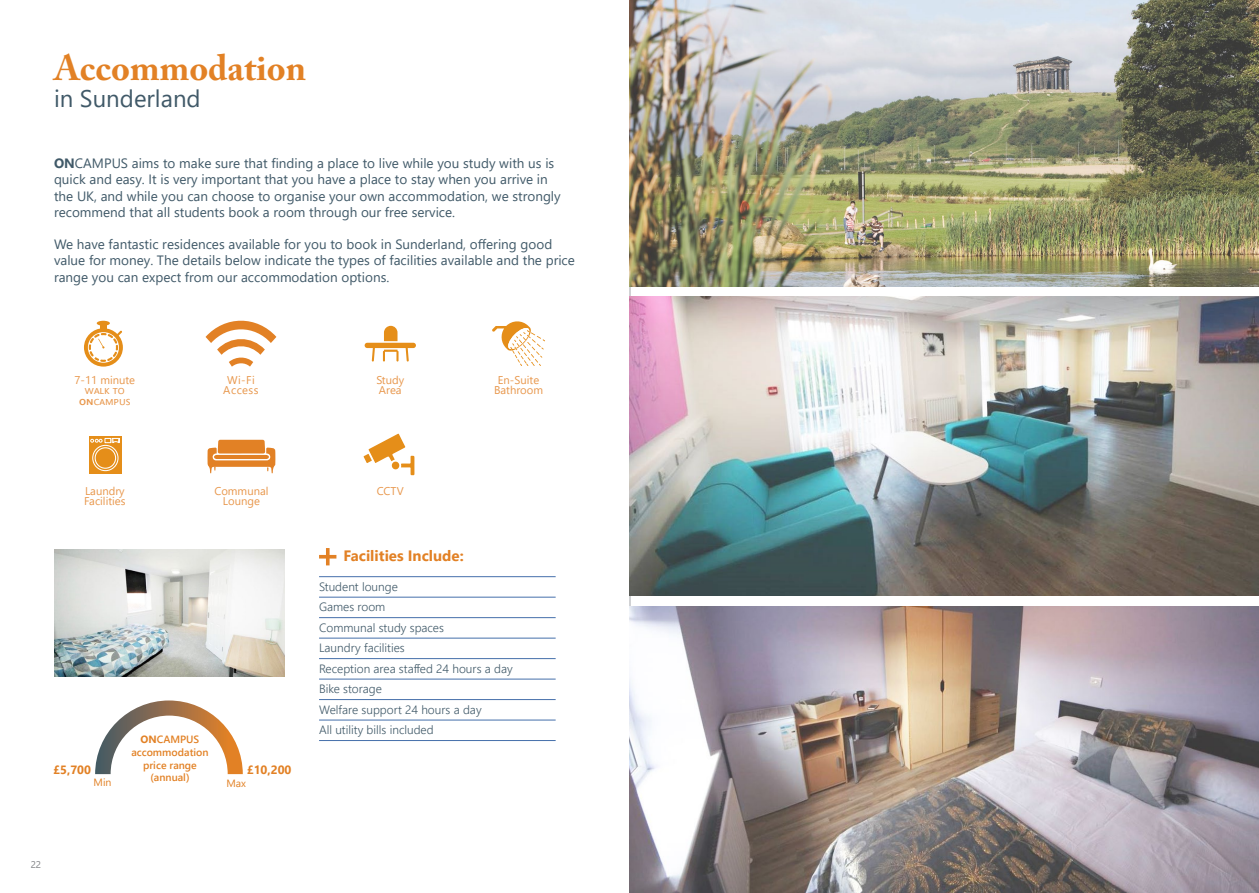
<style>
.page{position:relative;width:1259px;height:893px;background:#fff}
.page>*{position:absolute;margin:0;border:0;box-sizing:border-box;transform-origin:0 0}
.t1{font:700 36px "Adobe Caslon Pro";color:#e28125}
.t2{font:24px "Segoe UI";color:#405968}
.main_text{font:700 15px "Segoe UI";color:#e28125}
.t3{font:13.5px "Segoe UI";color:#405968}
.main_text-2{font:300 12px "Segoe UI";color:#405968}
.t4{font:700 12px "Segoe UI";color:#e28125}
.IconCaption{font:11.25px/10.5px "Segoe UI";color:#e8974c}
.t5{font:600 10.5px/12.6px "Segoe UI";color:#e28125;text-align:center}
.t6{font:10.5px "Segoe UI";color:#e28125}
.t7{font:9.75px "Segoe UI";color:#808285}
.s1{font-weight:700}
.s2{font-weight:600}
</style>
<div class="page">
<hr style="left:628px;top:0;width:2px;height:893px;background:#d1d2d4">
<svg style="left:363px;top:433px;width:51px;height:43px"></svg>
<div style="left:89px;top:436px;width:33px;height:38px;background:#e58e19"></div>
<svg style="left:93px;top:445px;width:25px;height:26px"></svg>
<div style="left:92px;top:445px;width:27px;height:26px;border:1px solid #fff;border-radius:50%"></div>
<div style="left:95px;top:448px;width:21px;height:20px;background:#e58e19;border-radius:50%"></div>
<div style="left:95px;top:447px;width:21px;height:22px;border:1px solid #fff;border-radius:50%"></div>
<div style="left:112px;top:438px;width:8px;height:5px;background:#fefdfc;border:1px solid #fff"></div>
<svg style="left:90px;top:438px;width:29px;height:6px"></svg>
<svg style="left:492px;top:321px;width:53px;height:45px"></svg>
<svg style="left:365px;top:326px;width:51px;height:36px"></svg>
<img style="left:629px;top:607px;width:630px;height:286px">
<img style="left:629px;top:296px;width:630px;height:299px">
<img style="left:629px;top:0;width:630px;height:286px">
<svg style="left:205px;top:320px;width:71px;height:47px"></svg>
<svg style="left:207px;top:440px;width:68px;height:33px"></svg>
<hr style="left:319px;top:576px;width:236px;height:1px;background:#456fab">
<hr style="left:319px;top:597px;width:236px;height:1px;background:#456fab">
<hr style="left:319px;top:617px;width:236px;height:1px;background:#456fab">
<hr style="left:319px;top:638px;width:236px;height:1px;background:#456fab">
<hr style="left:319px;top:658px;width:236px;height:1px;background:#456fab">
<hr style="left:319px;top:679px;width:236px;height:1px;background:#456fab">
<hr style="left:319px;top:699px;width:236px;height:1px;background:#456fab">
<hr style="left:319px;top:720px;width:236px;height:1px;background:#456fab">
<hr style="left:319px;top:740px;width:236px;height:1px;background:#456fab">
<img style="left:54px;top:549px;width:231px;height:127px">
<svg style="left:95px;top:700px;width:148px;height:74px"></svg>
<svg style="left:319px;top:548px;width:17px;height:17px"></svg>
<div style="left:100px;top:324px;width:7px;height:6px;background:#e58e19"></div>
<div style="left:97px;top:321px;width:13px;height:5px;background:#e58e19;border-radius:50%"></div>
<svg style="left:84px;top:328px;width:39px;height:39px"></svg>
<p class="t1" style="left:54px;top:47px;width:254px">Accommodation</p>
<p class="t2" style="left:54px;top:76px;width:148px">in Sunderland</p>
<p class="t3" style="left:54px;top:151px;width:502px"><span class="s1">ON</span>CAMPUS aims to make sure that finding a place to live while you study with us is</p>
<p class="t3" style="left:54px;top:167px;width:495px">quick and easy. It is very important that you have a place to stay when you arrive in</p>
<p class="t3" style="left:54px;top:183px;width:508px">the UK, and while you can choose to organise your own accommodation, we strongly</p>
<p class="t3" style="left:54px;top:199px;width:403px">recommend that all students book a room through our free service.</p>
<p class="t3" style="left:54px;top:232px;width:500px">We have fantastic residences available for you to book in Sunderland, offering good</p>
<p class="t3" style="left:54px;top:248px;width:522px">value for money. The details below indicate the types of facilities available and the price</p>
<p class="t3" style="left:54px;top:264px;width:337px">range you can expect from our accommodation options.</p>
<p class="IconCaption" style="left:75px;top:374px;width:62px;text-align:center">7-11 minute walk to <span class="s2">on</span>campus</p>
<p class="IconCaption" style="left:227px;top:374px;width:29px">Wi-Fi</p>
<p class="IconCaption" style="left:223px;top:384px;width:37px">Access</p>
<p class="IconCaption" style="left:376px;top:374px;width:29px">Study<br>Area</p>
<p class="IconCaption" style="left:498px;top:374px;width:43px">En-Suite</p>
<p class="IconCaption" style="left:494px;top:384px;width:51px">Bathroom</p>
<p class="IconCaption" style="left:84px;top:484px;width:43px">Laundry<br>Facilities</p>
<p class="IconCaption" style="left:214px;top:484px;width:56px;text-align:center">Communal<br>Lounge</p>
<p class="t5" style="left:131px;top:732px;width:79px"><span class="s1">ON</span>CAMPUS accommodation price range (annual)</p>
<p class="t4" style="left:53px;top:758px;width:39px">£5,700</p>
<p class="t4" style="left:247px;top:758px;width:46px">£10,200</p>
<p class="t6" style="left:94px;top:772px;width:19px">Min</p>
<p class="t6" style="left:226px;top:773px;width:21px">Max</p>
<p class="IconCaption" style="left:377px;top:484px;width:28px">CCTV</p>
<p class="main_text" style="left:343px;top:542px;width:122px">Facilities Include:</p>
<p class="main_text-2" style="left:319px;top:575px;width:80px">Student lounge</p>
<p class="main_text-2" style="left:319px;top:596px;width:68px">Games room</p>
<p class="main_text-2" style="left:319px;top:616px;width:126px">Communal study spaces</p>
<p class="main_text-2" style="left:319px;top:637px;width:87px">Laundry facilities</p>
<p class="main_text-2" style="left:319px;top:657px;width:195px">Reception area staffed 24 hours a day</p>
<p class="main_text-2" style="left:319px;top:678px;width:64px">Bike storage</p>
<p class="main_text-2" style="left:319px;top:698px;width:164px">Welfare support 24 hours a day</p>
<p class="main_text-2" style="left:319px;top:719px;width:116px">All utility bills included</p>
<p class="t7" style="left:31px;top:855px;width:12px">22</p>
</div>
